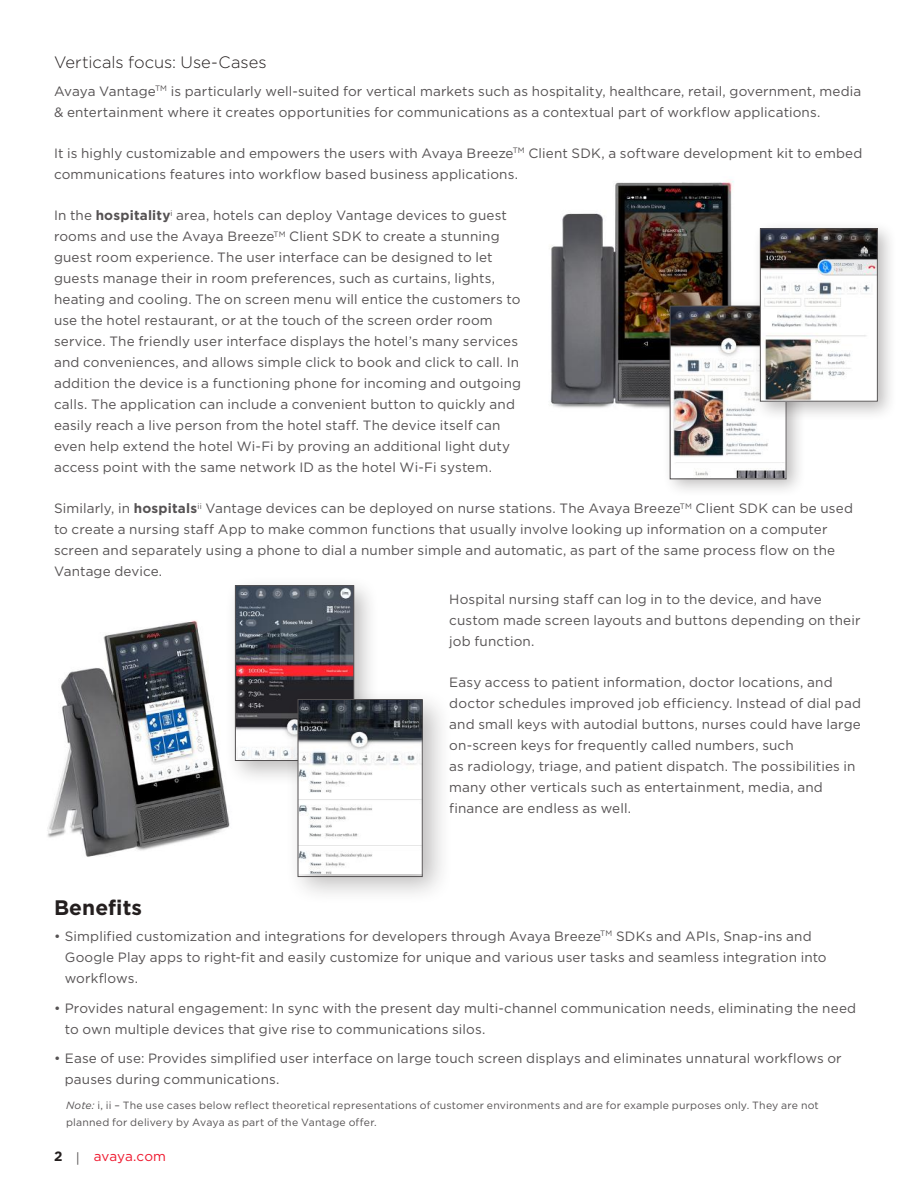
<style>
.page{position:relative;width:918px;height:1188px;background:#fff}
.page>*{position:absolute;margin:0;border:0;box-sizing:border-box;transform-origin:0 0}
.t1{font:700 21px "Gotham";color:#241f1f}
.t2{font:300 16.5px "Gotham";letter-spacing:-.005em;color:#241f1f}
.t3{font:13.5px/21px "Gotham";letter-spacing:.01em;color:#555253}
.t4{font:13.5px "Gotham";color:#ef182e}
.t5{font:10.5px/16.5px "Gotham";letter-spacing:.02em;color:#555253}
.s1{font-weight:700}
.s2{font-style:italic}
.s3{font-weight:700;color:#241f1f}
.s4{color:#555253}
</style>
<div class="page">
<img style="left:550px;top:181px;width:184px;height:227px">
<div style="left:662px;top:298px;width:144px;height:200px;background:#241f1f;opacity:.3"></div>
<img style="left:672px;top:308px;width:112px;height:169px">
<div style="left:670px;top:306px;width:116px;height:173px;border:1px solid #555253"></div>
<div style="left:752px;top:221px;width:146px;height:201px;background:#241f1f;opacity:.3"></div>
<img style="left:762px;top:231px;width:113px;height:168px">
<div style="left:760px;top:229px;width:117px;height:172px;border:1px solid #555253"></div>
<img style="left:47px;top:620px;width:183px;height:237px">
<div style="left:225px;top:575px;width:155px;height:212px;background:#241f1f;opacity:.3"></div>
<img style="left:237px;top:588px;width:115px;height:171px">
<div style="left:235px;top:586px;width:119px;height:175px;border:1px solid #555253"></div>
<div style="left:285px;top:688px;width:169px;height:217px;background:#241f1f;opacity:.3"></div>
<img style="left:300px;top:701px;width:120px;height:172px">
<div style="left:298px;top:699px;width:124px;height:178px;border:1px solid #555253"></div>
<p class="t2" style="left:54px;top:53px;width:214px">Verticals focus: Use-Cases</p>
<p class="t3" style="left:54px;top:80px;width:809px">Avaya Vantage<sup>TM</sup> is particularly well-suited for vertical markets such as hospitality, healthcare, retail, government, media &amp; entertainment where it creates opportunities for communications as a contextual part of workflow applications.</p>
<p class="t3" style="left:54px;top:142px;width:810px">It is highly customizable and empowers the users with Avaya Breeze<sup>TM</sup> Client SDK, a software development kit to embed communications features into workflow based business applications.</p>
<p class="t3" style="left:54px;top:205px;width:469px">In the <span class="s1">hospitality</span><sup>i</sup> area, hotels can deploy Vantage devices to guest rooms and use the Avaya Breeze<sup>TM</sup> Client SDK to create a stunning guest room experience. The user interface can be designed to let guests manage their in room preferences, such as curtains, lights, heating and cooling. The on screen menu will entice the customers to use the hotel restaurant, or at the touch of the screen order room service. The friendly user interface displays the hotel’s many services and conveniences, and allows simple click to book and click to call. In addition the device is a functioning phone for incoming and outgoing calls. The application can include a convenient button to quickly and easily reach a live person from the hotel staff. The device itself can even help extend the hotel Wi-Fi by proving an additional light duty access point with the same network ID as the hotel Wi-Fi system.</p>
<p class="t3" style="left:54px;top:498px;width:800px">Similarly, in <span class="s1">hospitals</span><sup>ii</sup> Vantage devices can be deployed on nurse stations. The Avaya Breeze<sup>TM</sup> Client SDK can be used to create a nursing staff App to make common functions that usually involve looking up information on a computer screen and separately using a phone to dial a number simple and automatic, as part of the same process flow on the Vantage device.</p>
<p class="t3" style="left:449px;top:589px;width:413px">Hospital nursing staff can log in to the device, and have custom made screen layouts and buttons depending on their job function.</p>
<p class="t3" style="left:449px;top:672px;width:413px">Easy access to patient information, doctor locations, and doctor schedules improved job efficiency. Instead of dial pad and small keys with autodial buttons, nurses could have large on-screen keys for frequently called numbers, such<br>as radiology, triage, and patient dispatch. The possibilities in many other verticals such as entertainment, media, and finance are endless as well.</p>
<h1 class="t1" style="left:54px;top:895px;width:90px">Benefits</h1>
<p class="t3" style="left:65px;top:925px;width:763px;text-indent:-11px">• Simplified customization and integrations for developers through Avaya Breeze<sup>TM</sup> SDKs and APIs, Snap-ins and<br>Google Play apps to right-fit and easily customize for unique and various user tasks and seamless integration into workflows.</p>
<p class="t3" style="left:65px;top:997px;width:793px;text-indent:-11px">• Provides natural engagement: In sync with the present day multi-channel communication needs, eliminating the need to own multiple devices that give rise to communications silos.</p>
<p class="t3" style="left:65px;top:1048px;width:778px;text-indent:-11px">• Ease of use: Provides simplified user interface on large touch screen displays and eliminates unnatural workflows or pauses during communications.</p>
<p class="t5" style="left:66px;top:1097px;width:754px"><span class="s2">Note:</span> i, ii – The use cases below reflect theoretical representations of customer environments and are for example purposes only. They are not planned for delivery by Avaya as part of the Vantage offer.</p>
<p class="t4" style="left:54px;top:1149px;width:114px"><span class="s3">2</span> <span class="s4">|</span> avaya.com</p>
</div>
